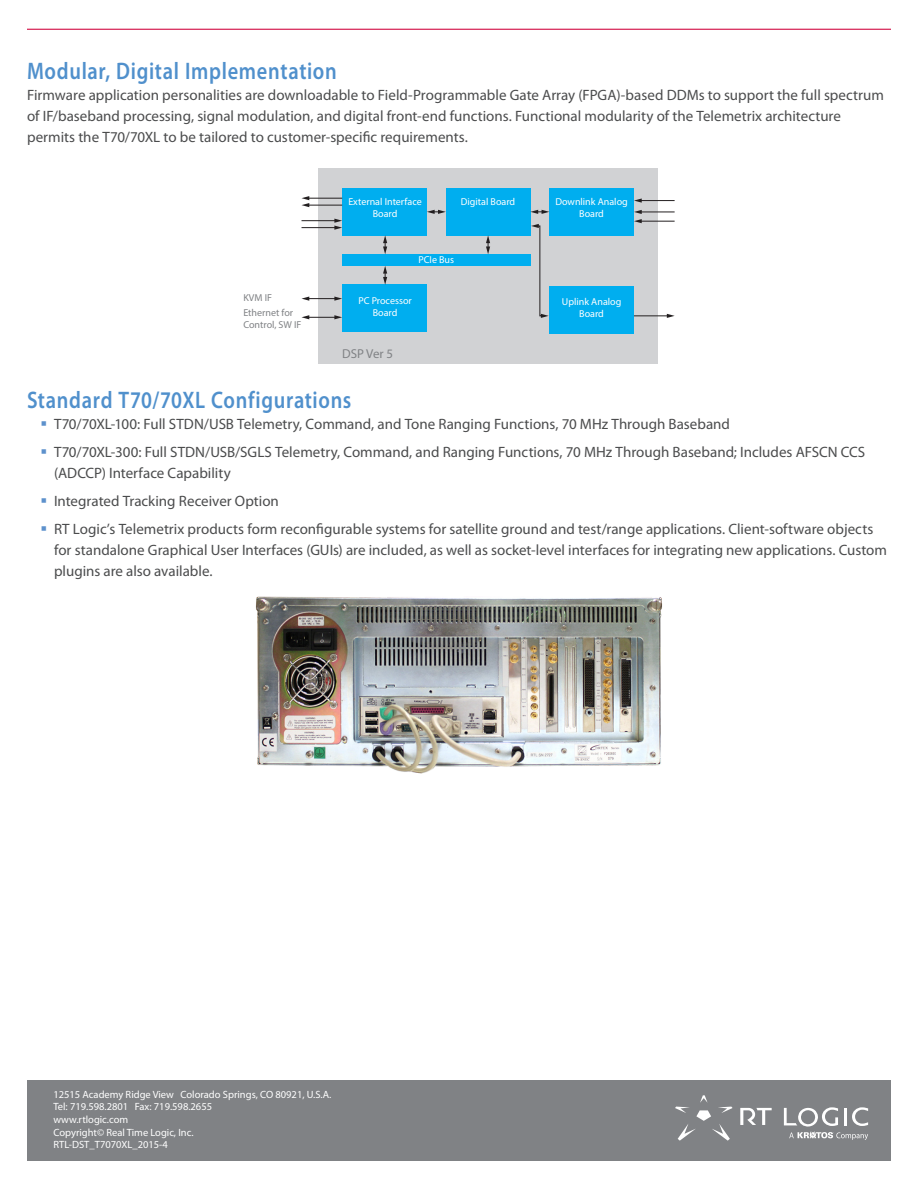
<style>
.page{position:relative;width:918px;height:1188px;background:#fff}
.page>*{position:absolute;margin:0;border:0;box-sizing:border-box;transform-origin:0 0}
.t1{font:600 24px "Myriad Pro";letter-spacing:.03em;color:#5090cc;scale:.85 1}
.Body_Text{font:15px/21px "Myriad Pro";color:#4b4c4d}
.t2{font:12.9px "Myriad Pro";color:#808285}
.t3{font:10.5px "Myriad Pro";color:#fff}
.t4{font:10.05px/12px "Myriad Pro";color:#fff;text-align:center}
.t5{font:10.05px/14.7px "Myriad Pro";color:#808285}
</style>
<div class="page">
<img style="left:255px;top:596px;width:407px;height:178px">
<div style="left:318px;top:168px;width:340px;height:195px;background:#d1d2d4"></div>
<div style="left:342px;top:188px;width:85px;height:47px;background:#00aeef"></div>
<div style="left:446px;top:188px;width:84px;height:47px;background:#00aeef"></div>
<div style="left:549px;top:188px;width:85px;height:47px;background:#00aeef"></div>
<div style="left:342px;top:285px;width:85px;height:47px;background:#00aeef"></div>
<div style="left:549px;top:286px;width:85px;height:47px;background:#00aeef"></div>
<div style="left:342px;top:254px;width:188px;height:11px;background:#00aeef"></div>
<svg style="left:427px;top:210px;width:19px;height:4px"></svg>
<svg style="left:530px;top:210px;width:19px;height:4px"></svg>
<svg style="left:486px;top:235px;width:4px;height:19px"></svg>
<svg style="left:383px;top:235px;width:4px;height:19px"></svg>
<svg style="left:383px;top:266px;width:4px;height:19px"></svg>
<svg style="left:302px;top:297px;width:40px;height:4px"></svg>
<svg style="left:302px;top:315px;width:40px;height:4px"></svg>
<hr style="left:302px;top:220px;width:34px;height:1px;background:#231f20">
<hr style="left:302px;top:227px;width:34px;height:1px;background:#231f20">
<svg style="left:334px;top:219px;width:8px;height:11px"></svg>
<hr style="left:308px;top:205px;width:34px;height:1px;background:#231f20">
<hr style="left:308px;top:198px;width:34px;height:1px;background:#231f20">
<svg style="left:302px;top:196px;width:7px;height:11px"></svg>
<hr style="left:640px;top:212px;width:35px;height:1px;background:#231f20">
<hr style="left:640px;top:200px;width:35px;height:1px;background:#231f20">
<svg style="left:634px;top:198px;width:8px;height:5px"></svg>
<hr style="left:640px;top:221px;width:35px;height:1px;background:#231f20">
<svg style="left:634px;top:210px;width:8px;height:13px"></svg>
<svg style="left:531px;top:224px;width:18px;height:94px"></svg>
<hr style="left:634px;top:315px;width:34px;height:1px;background:#231f20">
<svg style="left:667px;top:314px;width:8px;height:4px"></svg>
<div style="left:27px;top:1080px;width:864px;height:81px;background:#808285"></div>
<svg style="left:675px;top:1095px;width:58px;height:46px"></svg>
<svg style="left:740px;top:1108px;width:32px;height:17px"></svg>
<svg style="left:784px;top:1107px;width:84px;height:33px"></svg>
<hr style="left:27px;top:29px;width:864px;height:1px;background:#d20d44">
<p class="t1" style="left:27px;top:56px;width:366px">Modular, Digital Implementation</p>
<p class="Body_Text" style="left:27px;top:85px;width:858px">Firmware application personalities are downloadable to Field-Programmable Gate Array (FPGA)-based DDMs to support the full spectrum of IF/baseband processing, signal modulation, and digital front-end functions. Functional modularity of the Telemetrix architecture permits the T70/70XL to be tailored to customer-specific requirements.</p>
<p class="t5" style="left:243px;top:290px;width:51px">KVM IF<br>Ethernet for</p>
<p class="t5" style="left:243px;top:317px;width:60px">Control, SW IF</p>
<p class="t4" style="left:348px;top:195px;width:75px">External Interface</p>
<p class="t4" style="left:461px;top:195px;width:56px">Digital Board</p>
<p class="t4" style="left:373px;top:207px;width:26px">Board</p>
<p class="t4" style="left:418px;top:253px;width:37px">PCIe Bus</p>
<p class="t4" style="left:555px;top:195px;width:74px">Downlink Analog<br>Board</p>
<p class="t4" style="left:358px;top:294px;width:55px">PC Processor<br>Board</p>
<p class="t4" style="left:562px;top:295px;width:61px">Uplink Analog<br>Board</p>
<p class="t2" style="left:342px;top:345px;width:53px">DSP Ver 5</p>
<p class="t1" style="left:27px;top:385px;width:383px">Standard T70/70XL Configurations</p>
<p class="Body_Text" style="left:54px;top:414px;width:678px">T70/70XL-100: Full STDN/USB Telemetry, Command, and Tone Ranging Functions, 70 MHz Through Baseband</p>
<p class="Body_Text" style="left:54px;top:441px;width:813px">T70/70XL-300: Full STDN/USB/SGLS Telemetry, Command, and Ranging Functions, 70 MHz Through Baseband; Includes AFSCN CCS (ADCCP) Interface Capability</p>
<p class="Body_Text" style="left:54px;top:490px;width:226px">Integrated Tracking Receiver Option</p>
<p class="Body_Text" style="left:54px;top:518px;width:835px">RT Logic’s Telemetrix products form reconfigurable systems for satellite ground and test/range applications. Client-software objects for standalone Graphical User Interfaces (GUIs) are included, as well as socket-level interfaces for integrating new applications. Custom plugins are also available.</p>
<p class="t3" style="left:53px;top:1088px;width:279px">12515 Academy Ridge View Colorado Springs, CO 80921, U.S.A.</p>
<p class="t3" style="left:53px;top:1100px;width:160px">Tel: 719.598.2801 Fax: 719.598.2655</p>
<p class="t3" style="left:53px;top:1113px;width:76px">www.rtlogic.com</p>
<p class="t3" style="left:53px;top:1126px;width:142px">Copyright© Real Time Logic, Inc.</p>
<p class="t3" style="left:53px;top:1138px;width:116px">RTL-DST_T7070XL_2015-4</p>
</div>
